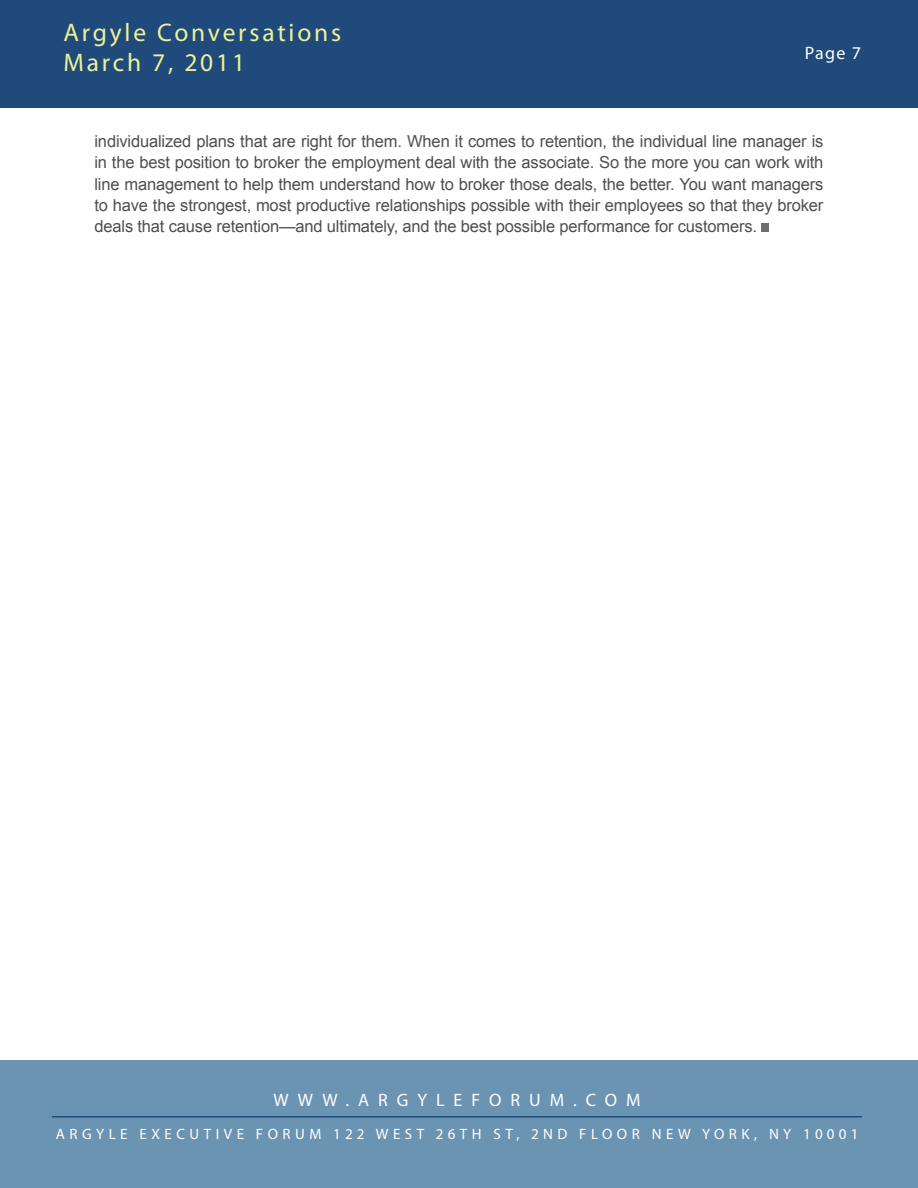
<style>
.page{position:relative;width:918px;height:1188px;background:#fff}
.page>*{position:absolute;margin:0;border:0;box-sizing:border-box;transform-origin:0 0}
.t1{font:25.5px/30.6px "Myriad Pro";letter-spacing:.11em;color:#edf296}
.t2{font:18px "Myriad Pro";letter-spacing:.5em;color:#fff}
.t3{font:16.5px/21.3px "Arial";letter-spacing:-.01em;color:#4f4f51;text-align:justify}
.t4{font:15px "Myriad Pro";letter-spacing:.3em;color:#fff}
</style>
<div class="page">
<div style="left:0;top:1060px;width:918px;height:128px;background:#6b93b2"></div>
<div style="left:0;top:0;width:918px;height:108px;background:#1f4a7b"></div>
<hr style="left:52px;top:1116px;width:810px;height:1px;background:#1f4a7b">
<div style="left:762px;top:224px;width:7px;height:8px;background:#6d6e71"></div>
<h1 class="t1" style="left:63px;top:16px;width:279px">ARGYLE CONVERSATIONS<br>MARCH 7, 2011</h1>
<p class="t2" style="left:805px;top:42px;width:58px">PAGE 7</p>
<p class="t3" style="left:94px;top:131px;width:730px">individualized plans that are right for them. When it comes to retention, the individual line manager is in the best position to broker the employment deal with the associate. So the more you can work with line management to help them understand how to broker those deals, the better. You want managers to have the strongest, most productive relationships possible with their employees so that they broker deals that cause retention—and ultimately, and the best possible performance for customers.</p>
<p class="t2" style="left:273px;top:1089px;width:232px">WWW.AR GYL EFOR</p>
<p class="t2" style="left:529px;top:1089px;width:76px">UM.COM</p>
<p class="t4" style="left:56px;top:1125px;width:213px">AR GYL E E XEC UT IVE FOR</p>
<p class="t4" style="left:295px;top:1125px;width:121px">UM 122 WEST</p>
<p class="t4" style="left:436px;top:1125px;width:36px">26TH</p>
<p class="t4" style="left:494px;top:1125px;width:99px">ST, 2ND FLOOR</p>
<p class="t4" style="left:652px;top:1125px;width:63px">NEW YOR</p>
<p class="t4" style="left:741px;top:1125px;width:118px">K, NY 10001</p>
</div>
